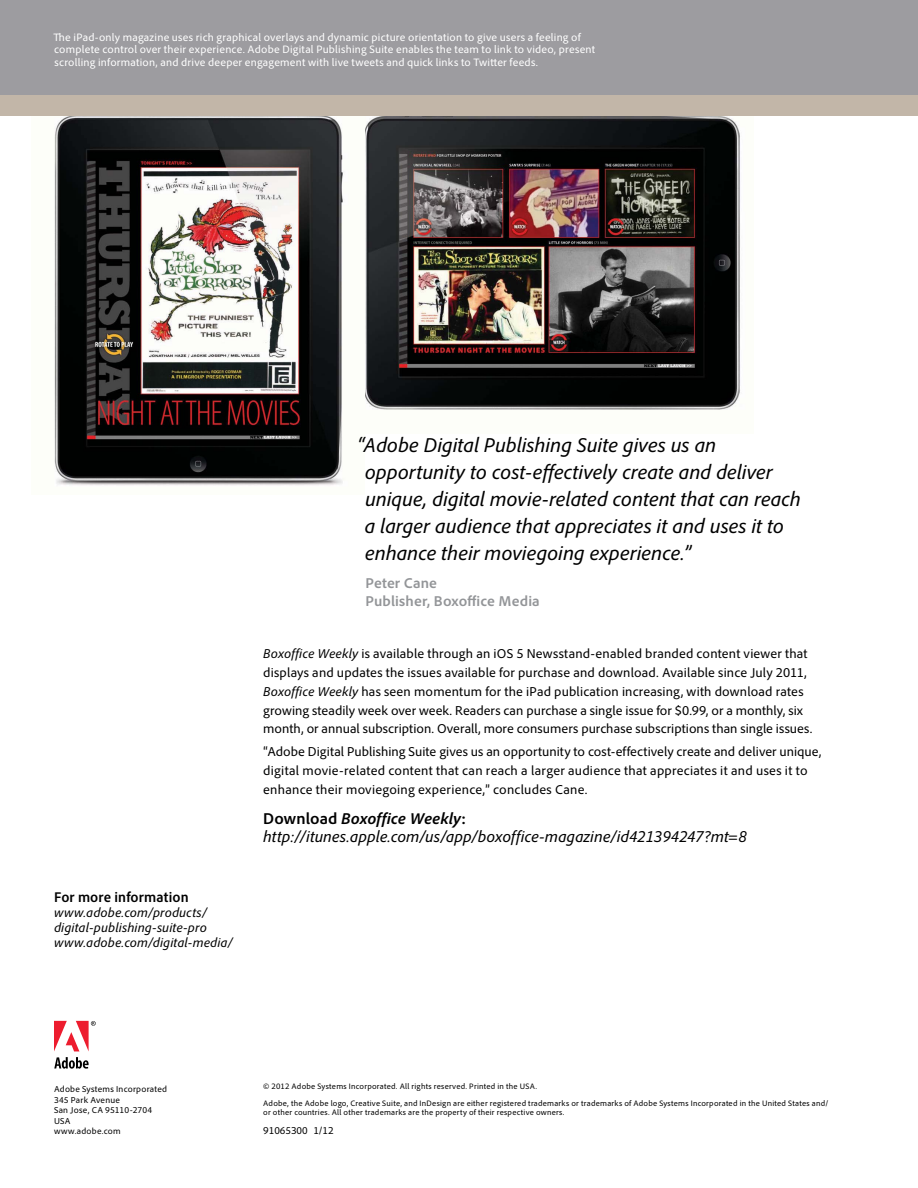
<style>
.page{position:relative;width:918px;height:1188px;background:#fff}
.page>*{position:absolute;margin:0;border:0;box-sizing:border-box;transform-origin:0 0}
.Sidebar{font:italic 21px/27px "Adobe Clean";color:#000}
.Text__Headline_2{font:italic 16.5px/18.8px "Adobe Clean";color:#000}
.Quote__byline{font:700 15px/18px "Adobe Clean";letter-spacing:.01em;color:#939598}
.For_more_info__Heade{font:700 semi-condensed 15px "Adobe Clean";letter-spacing:.01em;color:#000}
.Text__Body_copy{font:13.5px/18.8px "Adobe Clean";letter-spacing:.01em;color:#000}
.For_more_info__Heade-2{font:italic 13.5px/15px "Adobe Clean";letter-spacing:.01em;color:#000}
.Text__Caption_white{font:11.25px/12.8px "Adobe Clean";letter-spacing:.02em;color:#fff}
.Legal__Part_number{font:10.5px "Adobe Clean";color:#000}
.Legal__Company_Name{font:9px/10.5px "Adobe Clean";letter-spacing:.025em;color:#000}
.Legal__Body_copy{font:8.25px/9px "Adobe Clean";letter-spacing:.025em;color:#000}
.s1{font-style:italic}
.s2{font-weight:700;font-style:normal}
.s3{font-weight:700}
</style>
<div class="page">
<img style="left:365px;top:116px;width:375px;height:294px">
<img style="left:54px;top:116px;width:289px;height:370px">
<svg style="left:54px;top:1057px;width:35px;height:12px"></svg>
<svg style="left:54px;top:1021px;width:42px;height:30px"></svg>
<div style="left:0;top:0;width:918px;height:105px;background:#9d9ca0"></div>
<div style="left:0;top:95px;width:918px;height:21px;background:#c2b6a8"></div>
<p class="Text__Caption_white" style="left:54px;top:30px;width:543px">The iPad-only magazine uses rich graphical overlays and dynamic picture orientation to give users a feeling of complete control over their experience. Adobe Digital Publishing Suite enables the team to link to video, present scrolling information, and drive deeper engagement with live tweets and quick links to Twitter feeds.</p>
<p class="Sidebar" style="left:365px;top:431px;width:438px;text-indent:-8px">“Adobe Digital Publishing Suite gives us an opportunity to cost-effectively create and deliver unique, digital movie-related content that can reach a larger audience that appreciates it and uses it to enhance their moviegoing experience.”</p>
<p class="Quote__byline" style="left:365px;top:574px;width:176px">Peter Cane<br>Publisher, Boxoffice Media</p>
<p class="For_more_info__Heade" style="left:54px;top:888px;width:136px">For more information</p>
<p class="For_more_info__Heade-2" style="left:54px;top:905px;width:180px">www.adobe.com/products/ digital-publishing-suite-pro www.adobe.com/digital-media/</p>
<p class="Text__Body_copy" style="left:263px;top:644px;width:551px"><span class="s1">Boxoffice Weekly</span> is available through an iOS 5 Newsstand-enabled branded content viewer that displays and updates the issues available for purchase and download. Available since July 2011, <span class="s1">Boxoffice Weekly</span> has seen momentum for the iPad publication increasing, with download rates growing steadily week over week. Readers can purchase a single issue for $0.99, or a monthly, six month, or annual subscription. Overall, more consumers purchase subscriptions than single issues.</p>
<p class="Text__Body_copy" style="left:263px;top:742px;width:560px">“Adobe Digital Publishing Suite gives us an opportunity to cost-effectively create and deliver unique, digital movie-related content that can reach a larger audience that appreciates it and uses it to enhance their moviegoing experience,” concludes Cane.</p>
<p class="Text__Headline_2" style="left:263px;top:809px;width:485px"><span class="s2">Download</span> <span class="s3">Boxoffice Weekly</span><span class="s2">: </span>http://itunes.apple.com/us/app/boxoffice-magazine/id421394247?mt=8</p>
<p class="Legal__Company_Name" style="left:54px;top:1084px;width:115px">Adobe Systems Incorporated<br>345 Park Avenue<br>San Jose, CA 95110-2704<br>USA<br>www.adobe.com</p>
<p class="Legal__Body_copy" style="left:263px;top:1082px;width:275px">© 2012 Adobe Systems Incorporated. All rights reserved. Printed in the USA.</p>
<p class="Legal__Body_copy" style="left:263px;top:1099px;width:567px">Adobe, the Adobe logo, Creative Suite, and InDesign are either registered trademarks or trademarks of Adobe Systems Incorporated in the United States and/ or other countries. All other trademarks are the property of their respective owners.</p>
<p class="Legal__Part_number" style="left:263px;top:1124px;width:72px">91065300 1/12</p>
</div>
